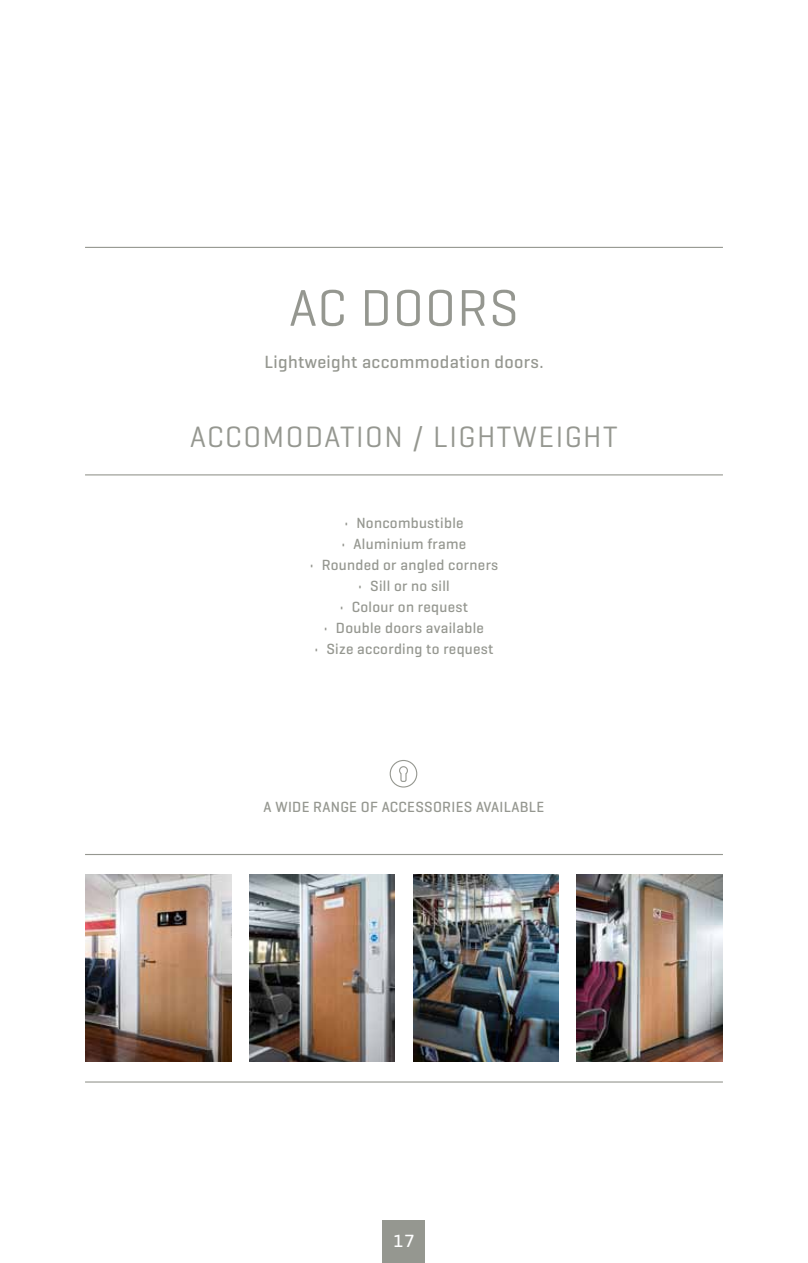
<style>
.page{position:relative;width:808px;height:1263px;background:#fff}
.page>*{position:absolute;margin:0;border:0;box-sizing:border-box;transform-origin:0 0}
.t1{font:52.5px "Geogrotesque";color:#959790}
.t2{font:30px "Geogrotesque";letter-spacing:.05em;color:#959790}
.t3{font:500 18px "Geogrotesque";letter-spacing:.02em;color:#959790}
.t4{font:500 18px "Geogrotesque";color:#fff}
.t5{font:500 15px "Geogrotesque";letter-spacing:.02em;color:#959790}
</style>
<div class="page">
<hr style="left:85px;top:474px;width:638px;height:1px;background:#959790">
<hr style="left:85px;top:247px;width:638px;height:1px;background:#959790">
<div style="left:383px;top:1220px;width:42px;height:43px;background:#959790"></div>
<div style="left:390px;top:760px;width:27px;height:27px;border:1px solid #959790;border-radius:50%"></div>
<svg style="left:399px;top:766px;width:9px;height:16px"></svg>
<hr style="left:85px;top:1081px;width:638px;height:1px;background:#959790">
<hr style="left:85px;top:854px;width:638px;height:1px;background:#959790">
<img style="left:85px;top:875px;width:146px;height:187px">
<img style="left:577px;top:875px;width:146px;height:187px">
<img style="left:413px;top:875px;width:146px;height:187px">
<img style="left:249px;top:875px;width:146px;height:187px">
<h1 class="t1" style="left:289px;top:275px;width:103px">AC DOORS</h1>
<p class="t3" style="left:264px;top:350px;width:281px">Lightweight accommodation doors.</p>
<h2 class="t2" style="left:190px;top:418px;width:18px">ACCO</h2>
<h2 class="t2" style="left:263px;top:418px;width:41px">MODATION</h2>
<h2 class="t2" style="left:412px;top:418px;width:207px">/ Lightweight</h2>
<p class="t5" style="left:344px;top:513px;width:121px">• Noncombustible</p>
<p class="t5" style="left:342px;top:534px;width:126px">• Aluminium frame</p>
<p class="t5" style="left:310px;top:555px;width:190px">• Rounded or angled corners</p>
<p class="t5" style="left:358px;top:576px;width:93px">• Sill or no sill</p>
<p class="t5" style="left:340px;top:597px;width:130px">• Colour on request</p>
<p class="t5" style="left:324px;top:618px;width:161px">• Double doors available</p>
<p class="t5" style="left:314px;top:639px;width:181px">• Size according to request</p>
<p class="t5" style="left:264px;top:797px;width:22px">A wide</p>
<p class="t5" style="left:313px;top:797px;width:103px">range of accessories</p>
<p class="t5" style="left:476px;top:797px;width:24px">availa</p>
<p class="t5" style="left:520px;top:797px;width:17px">ble</p>
<p class="t4" style="left:393px;top:1229px;width:22px">17</p>
</div>
